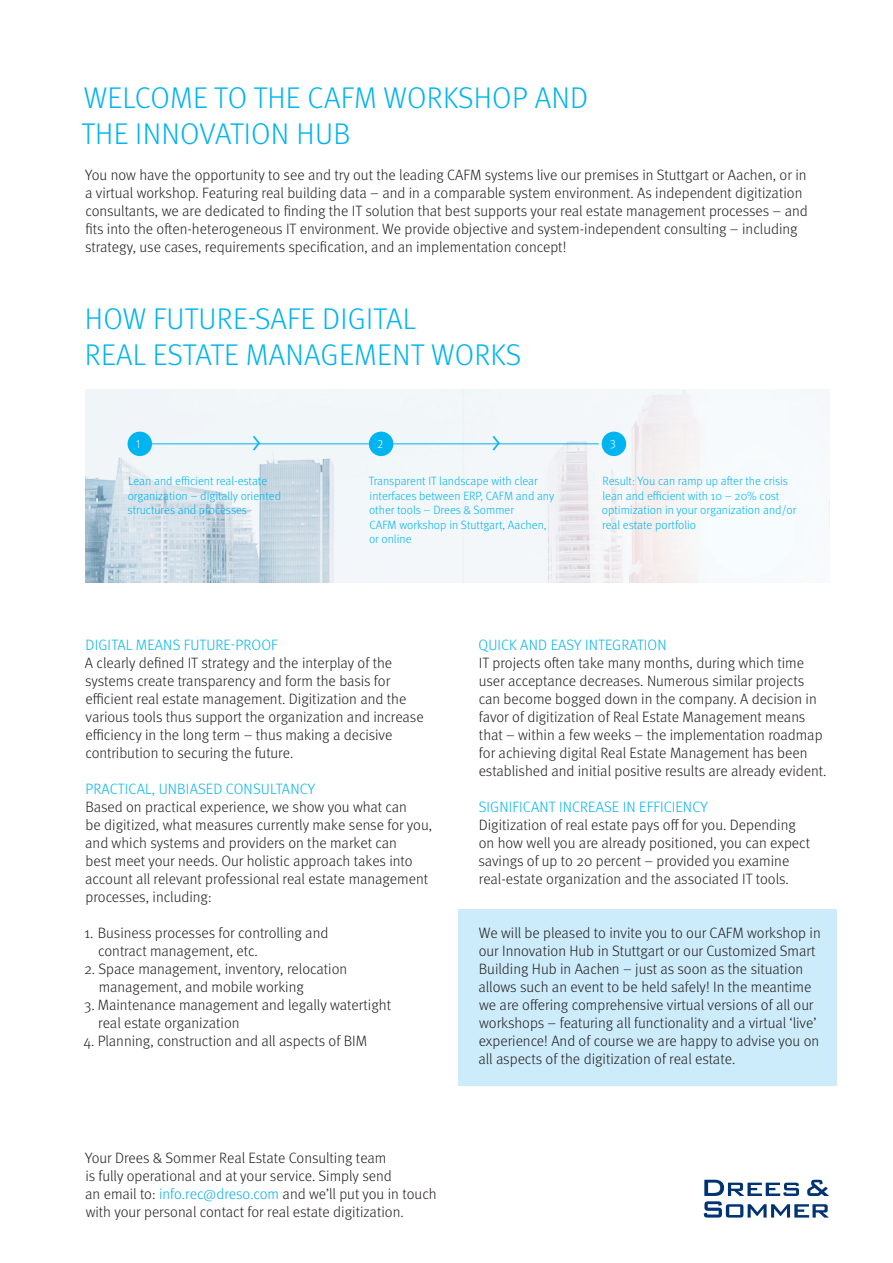
<style>
.page{position:relative;width:893px;height:1263px;background:#fff}
.page>*{position:absolute;margin:0;border:0;box-sizing:border-box;transform-origin:0 0}
.t1{font:300 30px/36px "Meta OT";letter-spacing:.01em;color:#00b4ef}
.t2{font:300 15px/18px "Meta OT";color:#231f20}
.t3{font:300 15px "Meta OT";letter-spacing:.01em;color:#00b4ef}
.t4{font:300 12px/14.4px "Meta OT";color:#00b4ef}
.t5{font:300 12px "Meta OT";color:#fff}
.s1{color:#00aeef}
</style>
<div class="page">
<img style="left:85px;top:389px;width:744px;height:194px">
<svg style="left:704px;top:1180px;width:125px;height:37px"></svg>
<div style="left:458px;top:910px;width:379px;height:176px;background:#cdecfb"></div>
<hr style="left:145px;top:443px;width:454px;height:1px;background:#00b4ef">
<div style="left:128px;top:432px;width:24px;height:24px;background:#00b4ef;border-radius:50%"></div>
<div style="left:369px;top:432px;width:24px;height:24px;background:#00b4ef;border-radius:50%"></div>
<div style="left:602px;top:432px;width:24px;height:24px;background:#00b4ef;border-radius:50%"></div>
<p class="t1" style="left:81px;top:80px;width:508px">WELCOME TO THE CAFM WORKSHOP AND<br>THE INNOVATION HUB</p>
<p class="t2" style="left:85px;top:166px;width:724px">You now have the opportunity to see and try out the leading CAFM systems live our premises in Stuttgart or Aachen, or in a virtual workshop. Featuring real building data – and in a comparable system environment. As independent digitization consultants, we are dedicated to finding the IT solution that best supports your real estate management processes – and fits into the often-heterogeneous IT environment. We provide objective and system-independent consulting – including strategy, use cases, requirements specification, and an implementation concept!</p>
<p class="t1" style="left:85px;top:301px;width:438px">HOW FUTURE-SAFE DIGITAL<br>REAL ESTATE MANAGEMENT WORKS</p>
<p class="t5" style="left:136px;top:437px;width:7px">1</p>
<p class="t1" style="left:252px;top:425px;width:11px">&gt;</p>
<p class="t5" style="left:377px;top:437px;width:8px">2</p>
<p class="t1" style="left:491px;top:424px;width:11px">&gt;</p>
<p class="t5" style="left:610px;top:437px;width:8px">3</p>
<p class="t4" style="left:128px;top:474px;width:155px">Lean and efficient real-estate organization – digitally oriented structures and processes</p>
<p class="t4" style="left:369px;top:474px;width:187px">Transparent IT landscape with clear interfaces between ERP, CAFM and any other tools – Drees &amp; Sommer<br>CAFM workshop in Stuttgart, Aachen, or online</p>
<p class="t4" style="left:602px;top:474px;width:196px">Result: You can ramp up after the crisis lean and efficient with 10 – 20% cost optimization in your organization and/or real estate portfolio</p>
<p class="t3" style="left:86px;top:636px;width:194px">DIGITAL MEANS FUTURE-PROOF</p>
<p class="t2" style="left:85px;top:654px;width:340px">A clearly defined IT strategy and the interplay of the systems create transparency and form the basis for efficient real estate management. Digitization and the various tools thus support the organization and increase efficiency in the long term – thus making a decisive contribution to securing the future.</p>
<p class="t3" style="left:86px;top:780px;width:231px">PRACTICAL, UNBIASED CONSULTANCY</p>
<p class="t2" style="left:85px;top:798px;width:348px">Based on practical experience, we show you what can<br>be digitized, what measures currently make sense for you, and which systems and providers on the market can<br>best meet your needs. Our holistic approach takes into account all relevant professional real estate management processes, including:</p>
<p class="t2" style="left:98px;top:924px;width:232px;text-indent:-14px">1. Business processes for controlling and contract management, etc.</p>
<p class="t2" style="left:99px;top:960px;width:250px;text-indent:-15px">2. Space management, inventory, relocation management, and mobile working</p>
<p class="t2" style="left:98px;top:996px;width:294px;text-indent:-14px">3. Maintenance management and legally watertight real estate organization</p>
<p class="t2" style="left:84px;top:1032px;width:285px">4. Planning, construction and all aspects of BIM</p>
<p class="t2" style="left:85px;top:1149px;width:353px">Your Drees &amp; Sommer Real Estate Consulting team<br>is fully operational and at your service. Simply send<br>an email to: <span class="s1">info.rec@dreso.com</span> and we’ll put you in touch with your personal contact for real estate digitization.</p>
<p class="t3" style="left:479px;top:636px;width:190px">QUICK AND EASY INTEGRATION</p>
<p class="t2" style="left:479px;top:654px;width:349px">IT projects often take many months, during which time user acceptance decreases. Numerous similar projects can become bogged down in the company. A decision in favor of digitization of Real Estate Management means that – within a few weeks – the implementation roadmap for achieving digital Real Estate Management has been established and initial positive results are already evident.</p>
<p class="t3" style="left:479px;top:798px;width:231px">SIGNIFICANT INCREASE IN EFFICIENCY</p>
<p class="t2" style="left:479px;top:816px;width:333px">Digitization of real estate pays off for you. Depending on how well you are already positioned, you can expect savings of up to 20 percent – provided you examine real-estate organization and the associated IT tools.</p>
<p class="t2" style="left:479px;top:924px;width:344px">We will be pleased to invite you to our CAFM workshop in our Innovation Hub in Stuttgart or our Customized Smart Building Hub in Aachen – just as soon as the situation allows such an event to be held safely! In the meantime we are offering comprehensive virtual versions of all our workshops – featuring all functionality and a virtual ‘live’ experience! And of course we are happy to advise you on all aspects of the digitization of real estate.</p>
</div>
